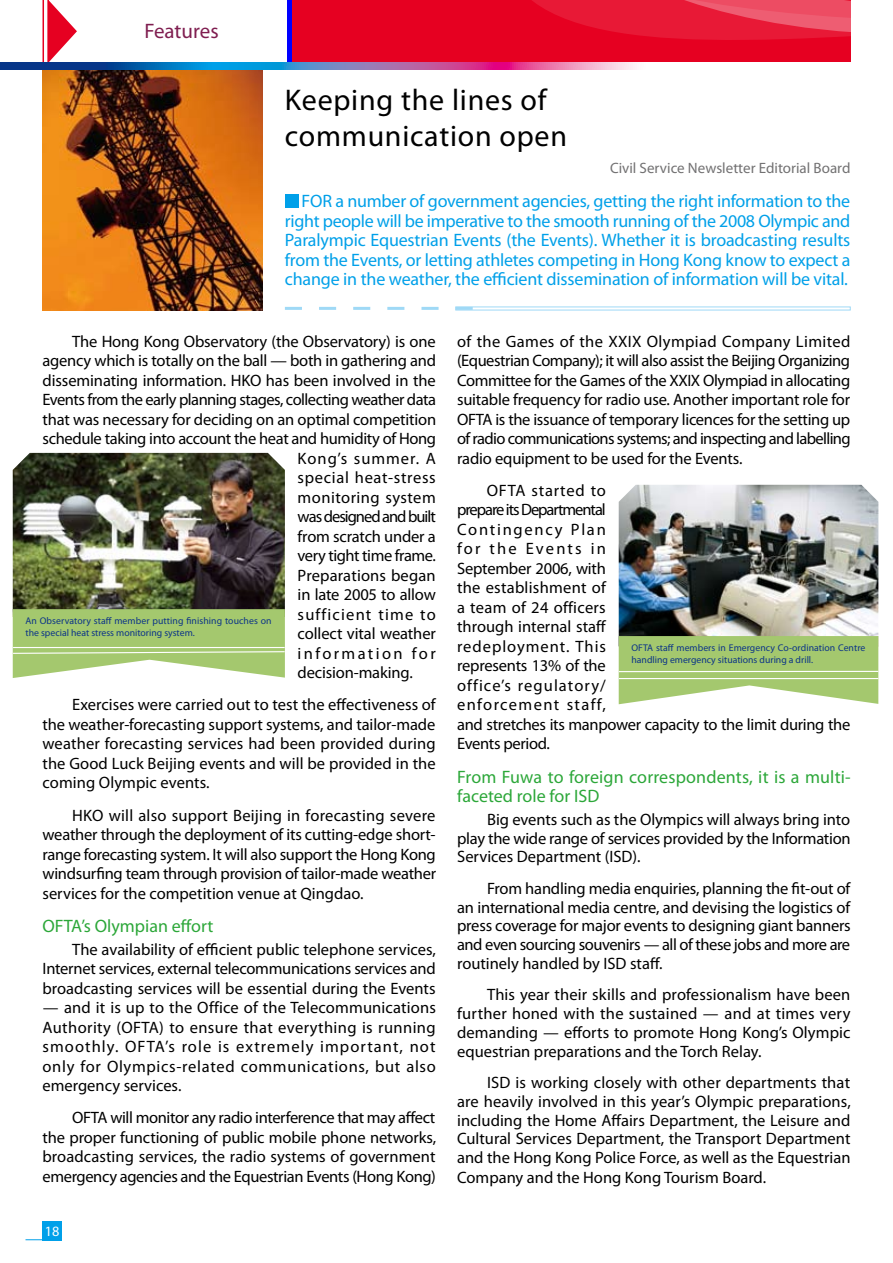
<style>
.page{position:relative;width:893px;height:1263px;background:#fff}
.page>*{position:absolute;margin:0;border:0;box-sizing:border-box;transform-origin:0 0}
.t1{font:30px/36px "Myriad Pro";letter-spacing:.025em;color:#000}
.t2{font:21px "Myriad Pro";color:#7f1e50}
.t3{font:18px/19.5px "Myriad Pro";letter-spacing:-.01em;color:#00a0e9;text-align:justify}
.t4{font:18px/19.5px "Myriad Pro";color:#2ca739}
.t5{font:16.5px/19.5px "Myriad Pro";letter-spacing:-.005em;color:#000;text-align:justify}
.t6{font:16.5px/19.5px "Myriad Pro";letter-spacing:-.005em;color:#000;text-align:justify;scale:2 1}
.t7{font:16.5px "Myriad Pro";letter-spacing:-.03em;color:#000}
.t8{font:16.5px "Myriad Pro";letter-spacing:-.06em;color:#000}
.t9{font:16.5px "Myriad Pro";letter-spacing:.04em;color:#000}
.t10{font:16.5px "Myriad Pro";letter-spacing:.03em;color:#000}
.t11{font:16.5px "Myriad Pro";letter-spacing:.07em;color:#000}
.t12{font:16.5px "Myriad Pro";letter-spacing:.06em;color:#000}
.t13{font:16.5px "Myriad Pro";letter-spacing:.145em;color:#000}
.t14{font:15px "Myriad Pro";color:#727172}
.t15{font:14.25px "Myriad Pro";color:#fff}
.t16{font:9.75px/12px "Myriad Pro";color:#0c3488}
</style>
<div class="page">
<div style="left:288px;top:0;width:562px;height:63px;background:#e60021"></div>
<div style="left:287px;top:0;width:5px;height:62px;background:#00f"></div>
<svg style="left:43px;top:0;width:34px;height:62px"></svg>
<svg style="left:532px;top:0;width:319px;height:62px"></svg>
<div style="left:285px;top:194px;width:13px;height:14px;background:#00a0e9"></div>
<svg style="left:285px;top:307px;width:171px;height:3px"></svg>
<div style="left:456px;top:307px;width:394px;height:3px;border:1px solid #9fd9f6"></div>
<img style="left:619px;top:485px;width:259px;height:151px">
<svg style="left:619px;top:636px;width:259px;height:68px;background:#b1cf82"></svg>
<hr style="left:619px;top:678px;width:259px;height:1px;background:#fff">
<hr style="left:619px;top:671px;width:259px;height:1px;background:#fff">
<img style="left:13px;top:453px;width:272px;height:156px">
<svg style="left:12px;top:609px;width:273px;height:69px;background:#b1d084"></svg>
<hr style="left:13px;top:647px;width:272px;height:1px;background:#fff">
<img style="left:43px;top:69px;width:219px;height:241px">
<div style="left:43px;top:1221px;width:19px;height:19px;background:#00a0e9"></div>
<svg style="left:26px;top:1239px;width:17px;height:1px"></svg>
<svg style="left:0;top:62px;width:850px;height:7px"></svg>
<p class="t2" style="left:144px;top:18px;width:76px">Features</p>
<h1 class="t1" style="left:285px;top:82px;width:284px">Keeping the lines of communication open</h1>
<p class="t14" style="left:610px;top:158px;width:242px">Civil Service Newsletter Editorial Board</p>
<p class="t3" style="left:285px;top:191px;width:567px;text-indent:17px">FOR a number of government agencies, getting the right information to the right people will be imperative to the smooth running of the 2008 Olympic and Paralympic Equestrian Events (the Events). Whether it is broadcasting results from the Events, or letting athletes competing in Hong Kong know to expect a change in the weather, the efficient dissemination of information will be vital.</p>
<p class="t5" style="left:72px;top:331px;width:365px">The Hong Kong Observatory (the Observatory) is one</p>
<p class="t5" style="left:43px;top:350px;width:395px">agency which is totally on the ball — both in gathering and</p>
<p class="t5" style="left:43px;top:370px;width:395px">disseminating information. HKO has been involved in the</p>
<p class="t7" style="left:43px;top:389px;width:395px">Events from the early planning stages, collecting weather data</p>
<p class="t5" style="left:43px;top:409px;width:395px">that was necessary for deciding on an optimal competition</p>
<p class="t5" style="left:43px;top:428px;width:395px">schedule taking into account the heat and humidity of Hong</p>
<p class="t12" style="left:298px;top:448px;width:140px">Kong’s summer. A</p>
<p class="t9" style="left:298px;top:467px;width:140px">special heat-stress</p>
<p class="t10" style="left:298px;top:487px;width:140px">monitoring system</p>
<p class="t8" style="left:298px;top:506px;width:140px">was designed and built</p>
<p class="t5" style="left:298px;top:526px;width:140px">from scratch under a</p>
<p class="t7" style="left:298px;top:545px;width:140px">very tight time frame.</p>
<p class="t5" style="left:298px;top:565px;width:140px">Preparations began</p>
<p class="t5" style="left:298px;top:584px;width:140px">in late 2005 to allow</p>
<p class="t11" style="left:298px;top:604px;width:140px">sufficient time to</p>
<p class="t5" style="left:298px;top:623px;width:140px">collect vital weather</p>
<p class="t13" style="left:298px;top:643px;width:140px">information for</p>
<p class="t5" style="left:298px;top:662px;width:117px">decision-making.</p>
<p class="t5" style="left:43px;top:695px;width:395px;text-indent:30px">Exercises were carried out to test the effectiveness of the weather-forecasting support systems, and tailor-made weather forecasting services had been provided during the Good Luck Beijing events and will be provided in the coming Olympic events.</p>
<p class="t5" style="left:43px;top:805px;width:395px;text-indent:30px">HKO will also support Beijing in forecasting severe weather through the deployment of its cutting-edge short&shy;range forecasting system. It will also support the Hong Kong windsurfing team through provision of tailor-made weather services for the competition venue at Qingdao.</p>
<p class="t4" style="left:43px;top:916px;width:172px">OFTA’s Olympian effort</p>
<p class="t5" style="left:43px;top:939px;width:395px;text-indent:30px">The availability of efficient public telephone services, Internet services, external telecommunications services and broadcasting services will be essential during the Events</p>
<p class="t6" style="left:43px;top:998px;width:198px">– and it is up to the Office of the Telecommunications Authority (OFTA) to ensure that everything is running smoothly. OFTA’s role is extremely important, not only for Olympics-related communications, but also emergency services.</p>
<p class="t5" style="left:43px;top:1108px;width:395px;text-indent:30px">OFTA will monitor any radio interference that may affect the proper functioning of public mobile phone networks, broadcasting services, the radio systems of government emergency agencies and the Equestrian Events (Hong Kong)</p>
<p class="t16" style="left:26px;top:615px;width:248px">An Observatory staff member putting finishing touches on the special heat stress monitoring system.</p>
<p class="t15" style="left:45px;top:1222px;width:16px">18</p>
<p class="t5" style="left:457px;top:331px;width:395px">of the Games of the XXIX Olympiad Company Limited (Equestrian Company); it will also assist the Beijing Organizing Committee for the Games of the XXIX Olympiad in allocating suitable frequency for radio use. Another important role for OFTA is the issuance of temporary licences for the setting up of radio communications systems; and inspecting and labelling radio equipment to be used for the Events.</p>
<p class="t5" style="left:457px;top:480px;width:395px;text-align:left;text-indent:30px">OFTA started to<br>prepare its Departmental<br>Contingency Plan<br>for the Events in<br>September 2006, with<br>the establishment of<br>a team of 24 officers<br>through internal staff<br>redeployment. This<br>represents 13% of the<br>office’s regulatory/<br>enforcement staff,<br>and stretches its manpower capacity to the limit during the<br>Events period.</p>
<p class="t4" style="left:457px;top:767px;width:395px">From Fuwa to foreign correspondents, it is a multi&shy;faceted role for ISD</p>
<p class="t5" style="left:457px;top:810px;width:395px;line-height:18.8px;text-indent:30px">Big events such as the Olympics will always bring into play the wide range of services provided by the Information Services Department (ISD).</p>
<p class="t5" style="left:457px;top:879px;width:395px;line-height:18.8px;text-indent:30px">From handling media enquiries, planning the fit-out of an international media centre, and devising the logistics of press coverage for major events to designing giant banners and even sourcing souvenirs – all of these jobs and more are routinely handled by ISD staff.</p>
<p class="t5" style="left:457px;top:985px;width:395px;line-height:18.8px;text-indent:30px">This year their skills and professionalism have been further honed with the sustained – and at times very demanding – efforts to promote Hong Kong’s Olympic equestrian preparations and the Torch Relay.</p>
<p class="t5" style="left:457px;top:1073px;width:395px;line-height:18.9px;text-indent:30px">ISD is working closely with other departments that are heavily involved in this year’s Olympic preparations, including the Home Affairs Department, the Leisure and Cultural Services Department, the Transport Department and the Hong Kong Police Force, as well as the Equestrian Company and the Hong Kong Tourism Board.</p>
<p class="t16" style="left:631px;top:642px;width:235px">OFTA staff members in Emergency Co-ordination Centre handling emergency situations during a drill.</p>
</div>
